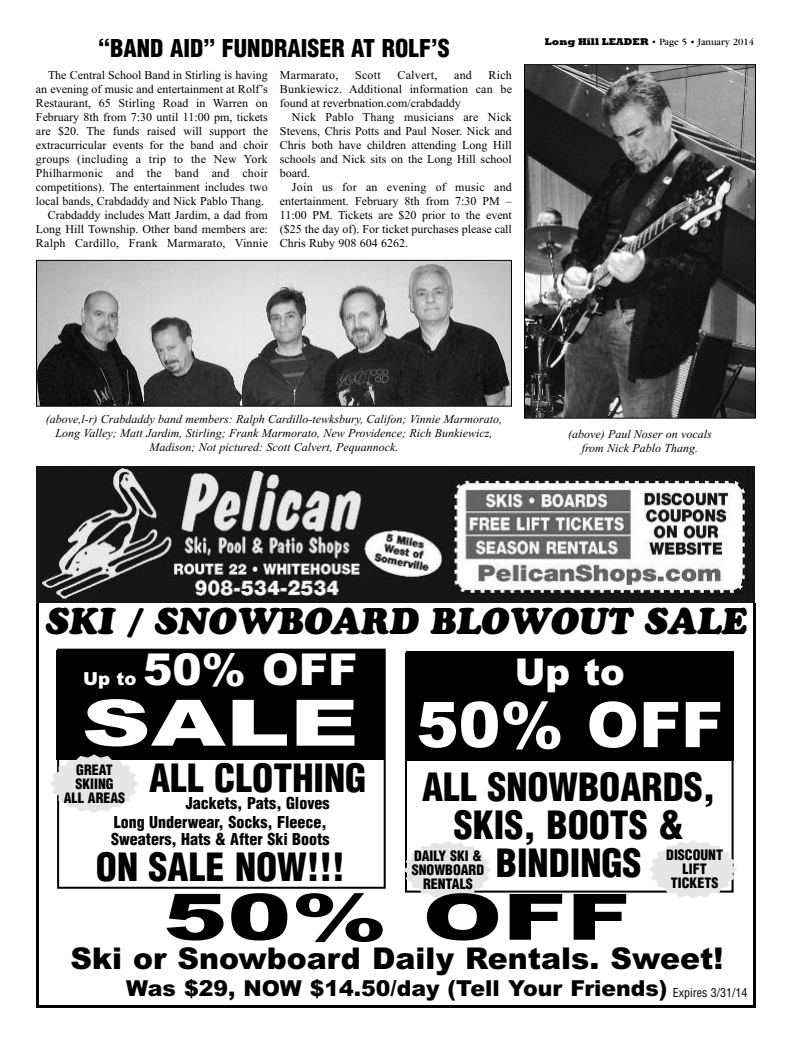
<style>
.page{position:relative;width:792px;height:1044px;background:#fff}
.page>*{position:absolute;margin:0;border:0;box-sizing:border-box;transform-origin:0 0}
.t1{font:900 64px "Arial";color:#000;scale:1.5 1}
.t2{font:900 64px "Arial";color:#fff;scale:1.5 1}
.t3{font:900 63px "Arial";color:#fff}
.t4{font:900 44px "Arial";color:#fff}
.t5{font:900 condensed 38px/38px "Helvetica";color:#000;text-align:center}
.t6{font:italic 37px "Cooper Black Std";color:#000}
.t7{font:900 37px "Arial";color:#fff}
.t8{font:900 30px "Arial";color:#000}
.t9{font:900 condensed 24px "Helvetica";color:#000}
.t10{font:900 22px "Arial";color:#000}
.t11{font:900 18px "Arial";color:#fff}
.t12{font:900 condensed 16px/19px "Helvetica";color:#000;text-align:right}
.t13{font:900 condensed 14px/14px "Helvetica";color:#000;text-align:center}
.t14{font:12px/14px "Times New Roman";color:#000;text-align:justify}
.t15{font:italic 12px/14px "Times New Roman";color:#000;text-align:center}
.t16{font:12px "Times New Roman";letter-spacing:.02em;color:#000}
.t17{font:10px "Garamond";color:#000}
.s1{font-family:"Rockwell";font-weight:800}
.s2{font-family:"Helvetica";font-weight:400;font-stretch:condensed;font-size:12px}
</style>
<div class="page">
<img style="left:38px;top:262px;width:472px;height:143px">
<div style="left:36px;top:260px;width:476px;height:147px;border:1px solid #000"></div>
<img style="left:526px;top:66px;width:228px;height:351px">
<div style="left:524px;top:64px;width:232px;height:355px;border:1px solid #000"></div>
<img style="left:36px;top:467px;width:719px;height:136px">
<div style="left:57px;top:649px;width:329px;height:240px;border:2px solid #000"></div>
<div style="left:56px;top:650px;width:328px;height:109px;background:#000"></div>
<div style="left:406px;top:651px;width:328px;height:109px;background:#000"></div>
<svg style="left:649px;top:840px;width:88px;height:59px"></svg>
<svg style="left:404px;top:841px;width:88px;height:58px"></svg>
<svg style="left:50px;top:754px;width:88px;height:59px"></svg>
<h3 class="t9" style="left:98px;top:35px;width:353px">“BAND AID” FUNDRAISER AT ROLF’S</h3>
<p class="t14" style="left:48px;top:68px;width:221px">The Central School Band in Stirling is having</p>
<p class="t14" style="left:36px;top:82px;width:233px">an evening of music and entertainment at Rolf’s</p>
<p class="t14" style="left:36px;top:96px;width:234px">Restaurant, 65 Stirling Road in Warren on</p>
<p class="t14" style="left:36px;top:110px;width:233px">February 8th from 7:30 until 11:00 pm, tickets</p>
<p class="t14" style="left:36px;top:124px;width:234px">are $20. The funds raised will support the</p>
<p class="t14" style="left:36px;top:138px;width:233px">extracurricular events for the band and choir</p>
<p class="t14" style="left:36px;top:152px;width:233px">groups (including a trip to the New York</p>
<p class="t16" style="left:36px;top:166px;width:233px">Philharmonic and the band and choir</p>
<p class="t14" style="left:36px;top:180px;width:233px">competitions). The entertainment includes two</p>
<p class="t14" style="left:36px;top:194px;width:230px">local bands, Crabdaddy and Nick Pablo Thang.</p>
<p class="t14" style="left:48px;top:208px;width:222px">Crabdaddy includes Matt Jardim, a dad from</p>
<p class="t14" style="left:36px;top:222px;width:234px">Long Hill Township. Other band members are:</p>
<p class="t16" style="left:36px;top:236px;width:234px">Ralph Cardillo, Frank Marmarato, Vinnie</p>
<p class="t14" style="left:280px;top:68px;width:234px;text-indent:209px">Rich Bunkiewicz. Additional information can be found at reverbnation.com/crabdaddy</p>
<p class="t14" style="left:280px;top:110px;width:234px;text-indent:12px">Nick Pablo Thang musicians are Nick Stevens, Chris Potts and Paul Noser. Nick and Chris both have children attending Long Hill schools and Nick sits on the Long Hill school board.</p>
<p class="t14" style="left:280px;top:180px;width:234px;text-indent:12px">Join us for an evening of music and entertainment. February 8th from 7:30 PM – 11:00 PM. Tickets are $20 prior to the event ($25 the day of). For ticket purchases please call Chris Ruby 908 604 6262.</p>
<p class="t16" style="left:280px;top:68px;width:60px">Marmarato,</p>
<p class="t14" style="left:355px;top:68px;width:27px">Scott</p>
<p class="t16" style="left:397px;top:68px;width:41px">Calvert,</p>
<p class="t14" style="left:454px;top:68px;width:19px">and</p>
<p class="t17" style="left:545px;top:38px;width:211px"><span class="s1">Long Hill LEADER</span> • Page 5 • January 2014</p>
<p class="t15" style="left:46px;top:412px;width:458px">(above,l-r) Crabdaddy band members: Ralph Cardillo-tewksbury, Califon; Vinnie Marmorato,<br>Long Valley; Matt Jardim, Stirling; Frank Marmorato, New Providence; Rich Bunkiewicz,<br>Madison; Not pictured: Scott Calvert, Pequannock.</p>
<p class="t15" style="left:568px;top:427px;width:145px">(above) Paul Noser on vocals from Nick Pablo Thang.</p>
<h3 class="t6" style="left:45px;top:608px;width:703px">SKI / SNOWBOARD BLOWOUT SALE</h3>
<h3 class="t11" style="left:83px;top:668px;width:55px">Up to</h3>
<h3 class="t4" style="left:143px;top:644px;width:216px">50% OFF</h3>
<h1 class="t2" style="left:82px;top:686px;width:186px">SALE</h1>
<h3 class="t7" style="left:515px;top:651px;width:112px">Up to</h3>
<h2 class="t3" style="left:416px;top:689px;width:308px">50% OFF</h2>
<h3 class="t5" style="left:422px;top:768px;width:295px">ALL SNOWBOARDS,<br>SKIS, BOOTS &amp;<br>BINDINGS</h3>
<h3 class="t5" style="left:149px;top:759px;width:219px">ALL CLOTHING</h3>
<h3 class="t12" style="left:114px;top:793px;width:217px">Jackets, Pats, Gloves<br>Long Underwear, Socks, Fleece,</h3>
<h3 class="t12" style="left:111px;top:829px;width:220px">Sweaters, Hats &amp; After Ski Boots</h3>
<h3 class="t5" style="left:96px;top:848px;width:250px">ON SALE NOW!!!</h3>
<p class="t13" style="left:666px;top:848px;width:58px">DISCOUNT<br>LIFT<br>TICKETS</p>
<p class="t13" style="left:64px;top:763px;width:63px">GREAT<br>SKIING<br>ALL AREAS</p>
<p class="t13" style="left:412px;top:849px;width:74px">DAILY SKI &amp;<br>SNOWBOARD<br>RENTALS</p>
<h1 class="t1" style="left:163px;top:880px;width:313px">50% OFF</h1>
<h3 class="t8" style="left:70px;top:941px;width:654px">Ski or Snowboard Daily Rentals. Sweet!</h3>
<h3 class="t10" style="left:126px;top:975px;width:623px">Was $29, NOW $14.50/day (Tell Your Friends) <span class="s2">Expires 3/31/14</span></h3>
</div>
